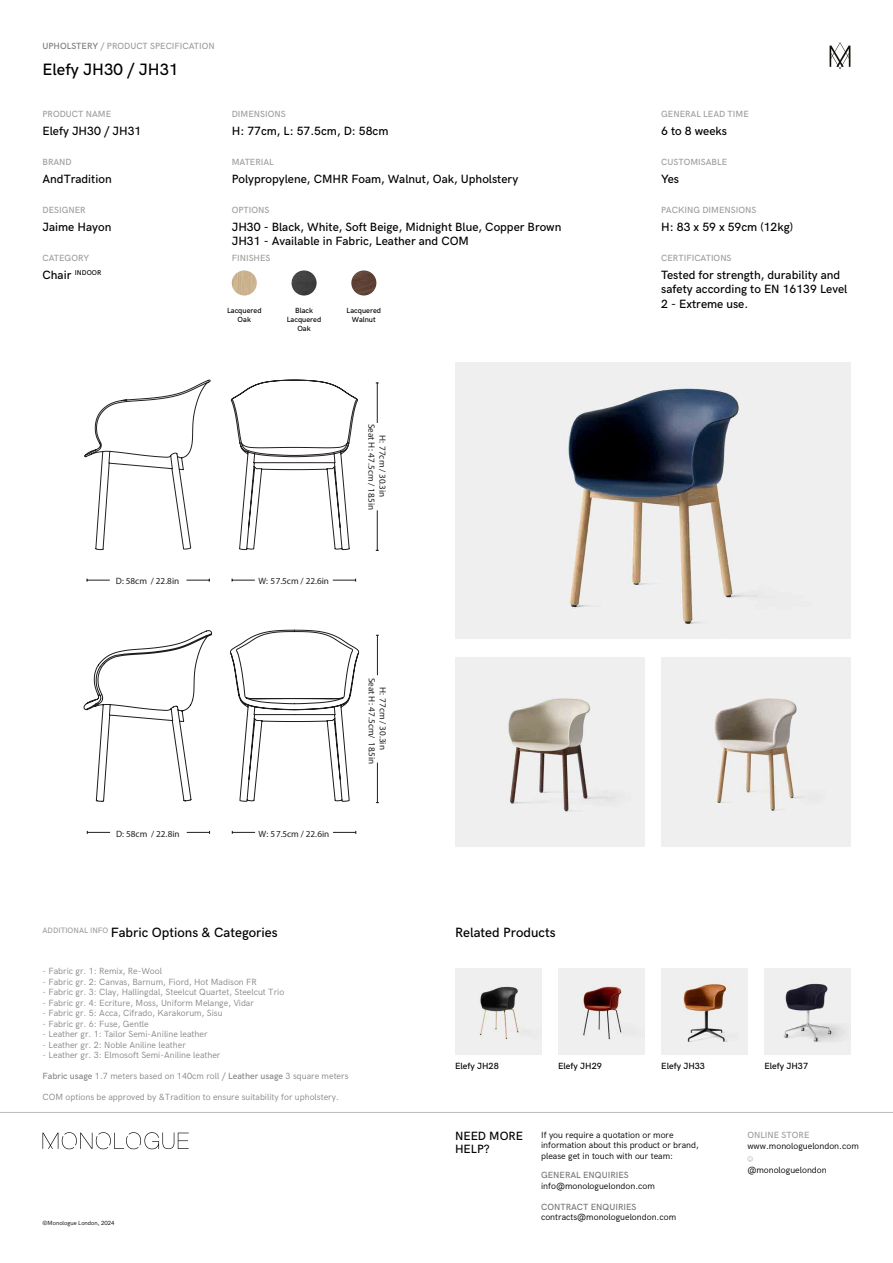
<style>
.page{position:relative;width:893px;height:1263px;background:#fff}
.page>*{position:absolute;margin:0;border:0;box-sizing:border-box;transform-origin:0 0}
.t1{font:500 16.5px "HK Grotesk";color:#000}
.t2{font:500 13.5px "HK Grotesk";color:#000}
.t3{font:500 12px/14.4px "HK Grotesk";color:#000}
.t4{font:9.15px/10.9px "Myriad Pro";color:#241f21;text-align:center}
.t5{font:9px "HK Grotesk";color:#878787}
.t6{font:9px/10.5px "HK Grotesk";color:#000}
.t7{font:500 9px "HK Grotesk";color:#9d9d9c}
.t8{font:500 9px "HK Grotesk";color:#000}
.t9{font:500 9px "HK Grotesk";color:#757777}
.t10{font:500 7.5px/9px "HK Grotesk";color:#000;text-align:center}
.t11{font:500 7.05px "HK Grotesk";color:#000}
.t12{font:6px "HK Grotesk";color:#000}
.s1{color:#7c7b7b}
.s2{font-size:12px}
.s3{font-weight:500}
</style>
<div class="page">
<svg style="left:747px;top:1156px;width:6px;height:5px"></svg>
<hr style="left:0;top:1112px;width:893px;height:1px;background:#bcbcbc">
<svg style="left:43px;top:1132px;width:146px;height:17px"></svg>
<svg style="left:830px;top:42px;width:20px;height:27px"></svg>
<img style="left:455px;top:968px;width:86px;height:86px">
<img style="left:661px;top:968px;width:86px;height:86px">
<img style="left:558px;top:968px;width:86px;height:86px">
<img style="left:764px;top:968px;width:86px;height:86px">
<img style="left:232px;top:270px;width:25px;height:25px;border-radius:13px">
<img style="left:292px;top:270px;width:25px;height:25px;border-radius:13px">
<img style="left:351px;top:270px;width:25px;height:25px;border-radius:13px">
<img style="left:455px;top:363px;width:395px;height:276px">
<img style="left:455px;top:657px;width:189px;height:189px">
<img style="left:661px;top:657px;width:189px;height:189px">
<svg style="left:84px;top:379px;width:274px;height:171px"></svg>
<svg style="left:232px;top:579px;width:23px;height:3px"></svg>
<svg style="left:87px;top:579px;width:23px;height:3px"></svg>
<svg style="left:333px;top:579px;width:23px;height:3px"></svg>
<svg style="left:186px;top:579px;width:24px;height:3px"></svg>
<hr style="left:377px;top:510px;width:1px;height:40px;background:#241f21">
<hr style="left:377px;top:383px;width:1px;height:40px;background:#241f21">
<svg style="left:83px;top:629px;width:276px;height:173px"></svg>
<svg style="left:232px;top:831px;width:23px;height:3px"></svg>
<svg style="left:87px;top:831px;width:23px;height:3px"></svg>
<svg style="left:333px;top:831px;width:23px;height:3px"></svg>
<svg style="left:187px;top:831px;width:23px;height:3px"></svg>
<hr style="left:377px;top:763px;width:1px;height:40px;background:#241f21">
<hr style="left:377px;top:635px;width:1px;height:40px;background:#241f21">
<p class="t7" style="left:43px;top:39px;width:174px"><span class="s1">UPHOLSTERY</span> / PRODUCT SPECIFICATION</p>
<h1 class="t1" style="left:43px;top:57px;width:138px">Elefy JH30 / JH31</h1>
<p class="t7" style="left:43px;top:107px;width:70px">PRODUCT NAME</p>
<p class="t7" style="left:232px;top:107px;width:55px">DIMENSIONS</p>
<p class="t7" style="left:661px;top:107px;width:89px">GENERAL LEAD TIME</p>
<h3 class="t3" style="left:43px;top:123px;width:100px">Elefy JH30 / JH31</h3>
<h3 class="t3" style="left:232px;top:123px;width:158px">H: 77cm, L: 57.5cm, D: 58cm</h3>
<h3 class="t3" style="left:661px;top:123px;width:67px">6 to 8 weeks</h3>
<p class="t7" style="left:43px;top:155px;width:31px">BRAND</p>
<p class="t7" style="left:232px;top:155px;width:44px">MATERIAL</p>
<p class="t7" style="left:661px;top:155px;width:67px">CUSTOMISABLE</p>
<h3 class="t3" style="left:43px;top:171px;width:71px">AndTradition</h3>
<h3 class="t3" style="left:232px;top:171px;width:288px">Polypropylene, CMHR Foam, Walnut, Oak, Upholstery</h3>
<h3 class="t3" style="left:661px;top:171px;width:19px">Yes</h3>
<p class="t7" style="left:43px;top:203px;width:45px">DESIGNER</p>
<p class="t7" style="left:232px;top:203px;width:39px">OPTIONS</p>
<p class="t7" style="left:661px;top:203px;width:97px">PACKING DIMENSIONS</p>
<h3 class="t3" style="left:43px;top:219px;width:70px">Jaime Hayon</h3>
<h3 class="t3" style="left:232px;top:219px;width:331px">JH30 - Black, White, Soft Beige, Midnight Blue, Copper Brown<br>JH31 - Available in Fabric, Leather and COM</h3>
<h3 class="t3" style="left:661px;top:219px;width:133px">H: 83 x 59 x 59cm (12kg)</h3>
<p class="t7" style="left:43px;top:251px;width:48px">CATEGORY</p>
<p class="t7" style="left:232px;top:251px;width:40px">FINISHES</p>
<p class="t7" style="left:661px;top:251px;width:72px">CERTIFICATIONS</p>
<p class="t11" style="left:43px;top:267px;width:60px"><span class="s2">Chair</span> INDOOR</p>
<h3 class="t3" style="left:661px;top:267px;width:188px">Tested for strength, durability and safety according to EN 16139 Level<br>2 - Extreme use.</h3>
<p class="t10" style="left:227px;top:305px;width:36px">Lacquered<br>Oak</p>
<p class="t10" style="left:287px;top:305px;width:36px">Black<br>Lacquered<br>Oak</p>
<p class="t10" style="left:347px;top:305px;width:36px">Lacquered<br>Walnut</p>
<p class="t4" style="left:116px;top:576px;width:65px">D: 58cm / 22.8in</p>
<p class="t4" style="left:258px;top:576px;width:72px">W: 57.5cm / 22.6in</p>
<p class="t4" style="left:388px;top:424px;width:88px;rotate:90deg">H: 77cm / 30.3in<br>Seat H: 47.5cm / 18.5in</p>
<p class="t4" style="left:116px;top:828px;width:65px">D: 58cm / 22.8in</p>
<p class="t4" style="left:259px;top:828px;width:72px">W: 57.5cm / 22.6in</p>
<p class="t4" style="left:388px;top:678px;width:88px;rotate:90deg">H: 77cm / 30.3in<br>Seat H: 47.5cm / 18.5in</p>
<h2 class="t2" style="left:43px;top:923px;width:237px"><sup>ADDITIONAL</sup> <sup>INFO</sup> Fabric Options &amp; Categories</h2>
<p class="t5" style="left:43px;top:964px;width:121px">- Fabric gr. 1: Remix, Re-Wool</p>
<p class="t5" style="left:43px;top:975px;width:216px">- Fabric gr. 2: Canvas, Barnum, Fiord, Hot Madison FR</p>
<p class="t5" style="left:43px;top:985px;width:243px">- Fabric gr. 3: Clay, Hallingdal, Steelcut Quartet, Steelcut Trio</p>
<p class="t5" style="left:43px;top:996px;width:213px">- Fabric gr. 4: Ecriture, Moss, Uniform Melange, Vidar</p>
<p class="t5" style="left:43px;top:1006px;width:182px">- Fabric gr. 5: Acca, Cifrado, Karakorum, Sisu</p>
<p class="t5" style="left:43px;top:1017px;width:108px">- Fabric gr. 6: Fuse, Gentle</p>
<p class="t5" style="left:43px;top:1027px;width:167px">- Leather gr. 1: Tailor Semi-Aniline leather</p>
<p class="t5" style="left:43px;top:1038px;width:145px">- Leather gr. 2: Noble Aniline leather</p>
<p class="t5" style="left:43px;top:1048px;width:179px">- Leather gr. 3: Elmosoft Semi-Aniline leather</p>
<p class="t5" style="left:43px;top:1069px;width:307px"><span class="s3">Fabric usage</span> 1.7 meters based on 140cm roll / <span class="s3">Leather usage</span> 3 square meters</p>
<p class="t5" style="left:43px;top:1090px;width:298px">COM options be approved by &amp;Tradition to ensure suitability for upholstery.</p>
<p class="t12" style="left:43px;top:1218px;width:74px">©Monologue London, 2024</p>
<h2 class="t2" style="left:455px;top:923px;width:102px">Related Products</h2>
<p class="t8" style="left:455px;top:1059px;width:45px">Elefy JH28</p>
<p class="t8" style="left:558px;top:1059px;width:45px">Elefy JH29</p>
<p class="t8" style="left:661px;top:1059px;width:45px">Elefy JH33</p>
<p class="t8" style="left:764px;top:1059px;width:45px">Elefy JH37</p>
<p class="t6" style="left:541px;top:1128px;width:134px">If you require a quotation or more</p>
<p class="t7" style="left:747px;top:1128px;width:64px">ONLINE STORE</p>
<p class="t6" style="left:541px;top:1139px;width:159px">information about this product or brand, please get in touch with our team:</p>
<h3 class="t3" style="left:455px;top:1128px;width:70px;line-height:13.5px">NEED MORE<br>HELP?</h3>
<p class="t6" style="left:747px;top:1140px;width:113px">www.monologuelondon.com</p>
<p class="t6" style="left:747px;top:1164px;width:81px">@monologuelondon</p>
<p class="t9" style="left:541px;top:1200px;width:97px">CONTRACT ENQUIRIES</p>
<p class="t6" style="left:541px;top:1211px;width:137px">contracts@monologuelondon.com</p>
<p class="t9" style="left:541px;top:1168px;width:89px">GENERAL ENQUIRIES</p>
<p class="t6" style="left:541px;top:1180px;width:115px">info@monologuelondon.com</p>
</div>
